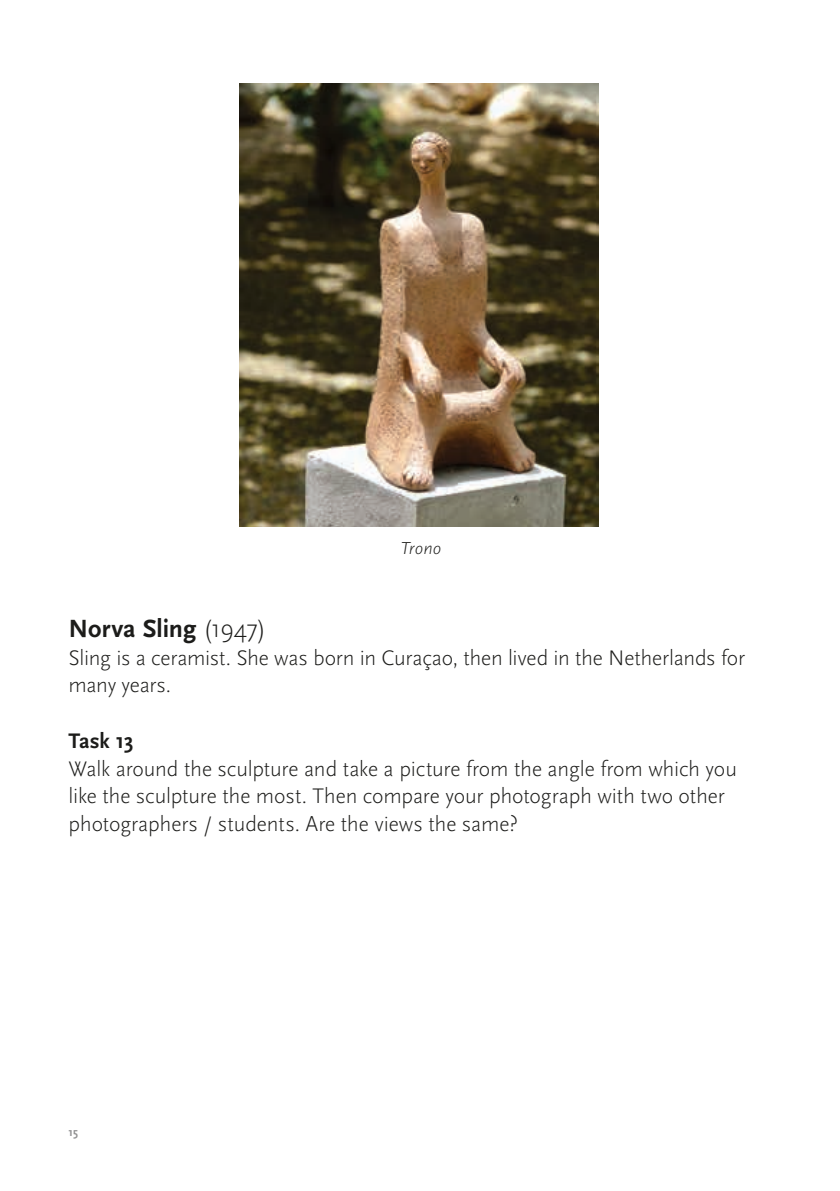
<style>
.page{position:relative;width:840px;height:1191px;background:#fff}
.page>*{position:absolute;margin:0;border:0;box-sizing:border-box;transform-origin:0 0}
.t1{font:700 26px "Scala Sans Pro";color:#1c1c1a}
.t2{font:300 22px/27.6px "Scala Sans Pro";letter-spacing:-.005em;color:#1c1c1a}
.t3{font:700 22px "Scala Sans Pro";color:#1c1c1a}
.t4{font:italic 300 18px "Scala Sans Pro";letter-spacing:.005em;color:#1c1c1a}
.t5{font:700 12px "Scala Sans Pro";color:#919192}
.s1{font-weight:300}
</style>
<div class="page">
<img style="left:239px;top:83px;width:359px;height:443px">
<p class="t4" style="left:400px;top:538px;width:42px">Trono</p>
<p class="t1" style="left:68px;top:613px;width:199px">Norva Sling <span class="s1">(1947)</span></p>
<p class="t2" style="left:68px;top:644px;width:677px">Sling is a ceramist. She was born in Curaçao, then lived in the Netherlands for many years.</p>
<p class="t3" style="left:68px;top:727px;width:66px">Task 13</p>
<p class="t2" style="left:68px;top:754px;width:669px">Walk around the sculpture and take a picture from the angle from which you like the sculpture the most. Then compare your photograph with two other photographers / students. Are the views the same?</p>
<p class="t5" style="left:68px;top:1124px;width:11px">15</p>
</div>
